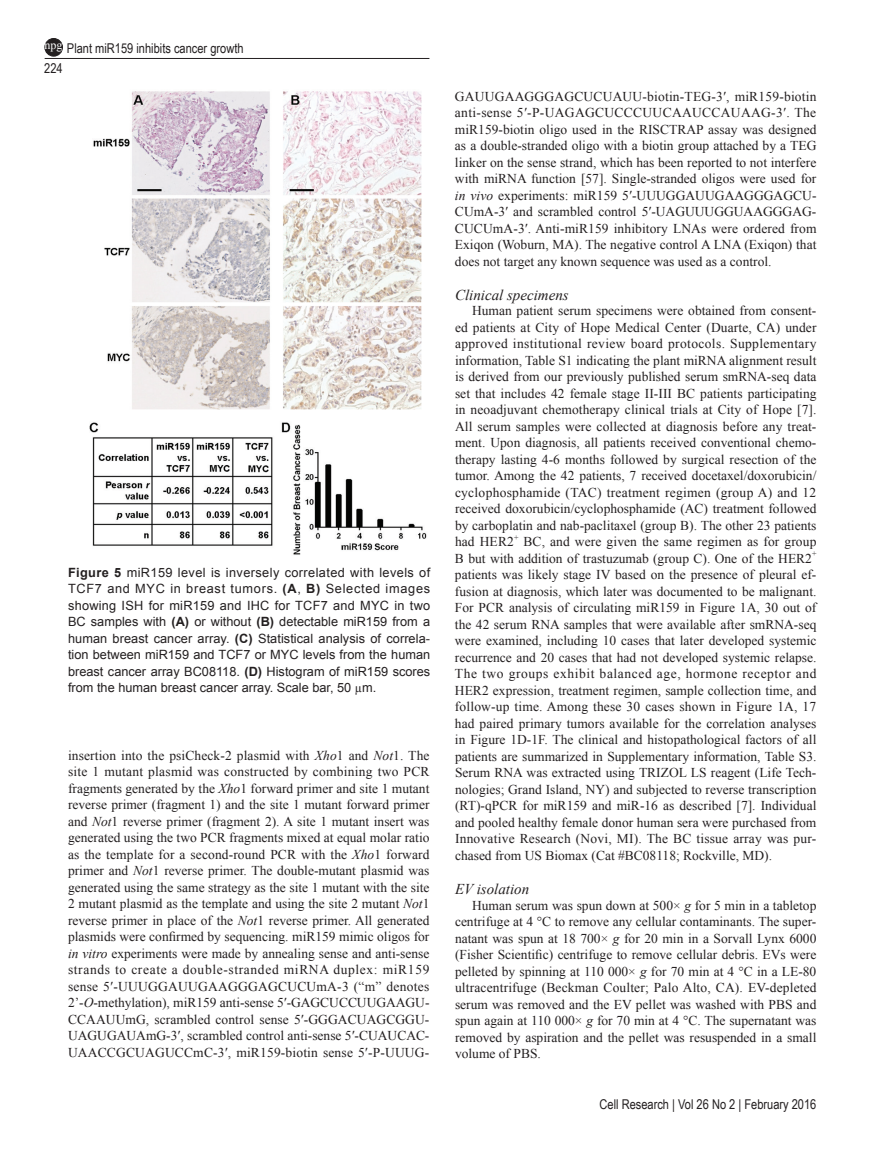
<style>
.page{position:relative;width:893px;height:1170px;background:#fff}
.page>*{position:absolute;margin:0;border:0;box-sizing:border-box;transform-origin:0 0}
.t1{font:italic 15px "Times New Roman";color:#231f20}
.t2{font:13.5px/16.5px "Times New Roman";color:#231f20;text-align:justify}
.t3{font:13.5px "Arial Narrow";color:#231f20}
.t4{font:12.75px/16.5px "Arial";color:#231f20;text-align:justify}
.t5{font:12px "Times New Roman";color:#fff}
.t6{font:7.8px "Times New Roman";color:#231f20}
.s1{font-weight:700}
.s2{font-family:"Times New Roman"}
.s3{font-style:italic}
</style>
<div class="page">
<hr style="left:45px;top:58px;width:384px;height:1px;background:#231f20">
<div style="left:45px;top:38px;width:17px;height:18px;background:#231f20;border-radius:50%"></div>
<div style="left:45px;top:38px;width:18px;height:18px;border:1px solid #231f20;border-radius:50%"></div>
<img style="left:89px;top:91px;width:338px;height:464px">
<p class="t3" style="left:67px;top:39px;width:178px">Plant miR159 inhibits cancer growth</p>
<p class="t5" style="left:45px;top:37px;width:20px">npg</p>
<p class="t3" style="left:44px;top:58px;width:20px">224</p>
<p class="t4" style="left:68px;top:564px;width:364px"><span class="s1">Figure 5</span> miR159 level is inversely correlated with levels of TCF7 and MYC in breast tumors. <span class="s1">(A</span>, <span class="s1">B)</span> Selected images showing ISH for miR159 and IHC for TCF7 and MYC in two BC samples with <span class="s1">(A)</span> or without <span class="s1">(B)</span> detectable miR159 from a human breast cancer array. <span class="s1">(C)</span> Statistical analysis of correla&shy;tion between miR159 and TCF7 or MYC levels from the human breast cancer array BC08118. <span class="s1">(D)</span> Histogram of miR159 scores from the human breast cancer array. Scale bar, 50 <span class="s2">µ</span>m.</p>
<p class="t2" style="left:68px;top:746px;width:363px">insertion into the psiCheck-2 plasmid with <span class="s3">Xho</span>1 and <span class="s3">Not</span>1. The site 1 mutant plasmid was constructed by combining two PCR fragments generated by the <span class="s3">Xho</span>1 forward primer and site 1 mutant reverse primer (fragment 1) and the site 1 mutant forward primer and <span class="s3">Not</span>1 reverse primer (fragment 2). A site 1 mutant insert was generated using the two PCR fragments mixed at equal molar ratio as the template for a second-round PCR with the <span class="s3">Xho</span>1 forward primer and <span class="s3">Not</span>1 reverse primer. The double-mutant plasmid was generated using the same strategy as the site 1 mutant with the site 2 mutant plasmid as the template and using the site 2 mutant <span class="s3">Not</span>1 reverse primer in place of the <span class="s3">Not</span>1 reverse primer. All generated plasmids were confirmed by sequencing. miR159 mimic oligos for <span class="s3">in vitro</span> experiments were made by annealing sense and anti-sense strands to create a double-stranded miRNA duplex: miR159 sense 5′-UUUGGAUUGAAGGGAGCUCUmA-3 (“m” denotes 2’-<span class="s3">O</span>-methylation), miR159 anti-sense 5′-GAGCUCCUUGAAGU-CCAAUUmG, scrambled control sense 5′-GGGACUAGCGGU-UAGUGAUAmG-3′, scrambled control anti-sense 5′-CUAUCAC-UAACCGCUAGUCCmC-3′, miR159-biotin sense 5′-P-UUUG-</p>
<p class="t2" style="left:455px;top:87px;width:363px">GAUUGAAGGGAGCUCUAUU-biotin-TEG-3′, miR159-biotin anti-sense 5′-P-UAGAGCUCCCUUCAAUCCAUAAG-3′. The miR159-biotin oligo used in the RISCTRAP assay was designed as a double-stranded oligo with a biotin group attached by a TEG linker on the sense strand, which has been reported to not interfere with miRNA function [57]. Single-stranded oligos were used for <span class="s3">in vivo</span> experiments: miR159 5′-UUUGGAUUGAAGGGAGCU-CUmA-3′ and scrambled control 5′-UAGUUUGGUAAGGGAG-CUCUmA-3′. Anti-miR159 inhibitory LNAs were ordered from Exiqon (Woburn, MA). The negative control A LNA (Exiqon) that does not target any known sequence was used as a control.</p>
<p class="t1" style="left:455px;top:284px;width:115px">Clinical specimens</p>
<p class="t2" style="left:455px;top:302px;width:363px;text-indent:17px">Human patient serum specimens were obtained from consent&shy;ed patients at City of Hope Medical Center (Duarte, CA) under approved institutional review board protocols. Supplementary information, Table S1 indicating the plant miRNA alignment result is derived from our previously published serum smRNA-seq data set that includes 42 female stage II-III BC patients participating in neoadjuvant chemotherapy clinical trials at City of Hope [7].<br>All serum samples were collected at diagnosis before any treat&shy;ment. Upon diagnosis, all patients received conventional chemo&shy;therapy lasting 4-6 months followed by surgical resection of the tumor. Among the 42 patients, 7 received docetaxel/doxorubicin/ cyclophosphamide (TAC) treatment regimen (group A) and 12 received doxorubicin/cyclophosphamide (AC) treatment followed by carboplatin and nab-paclitaxel (group B). The other 23 patients had HER2</p>
<p class="t6" style="left:514px;top:532px;width:6px">+</p>
<p class="t2" style="left:455px;top:533px;width:363px;text-indent:68px">BC, and were given the same regimen as for group<br>B but with addition of trastuzumab (group C). One of the HER2</p>
<p class="t6" style="left:812px;top:548px;width:6px">+</p>
<p class="t2" style="left:455px;top:566px;width:363px">patients was likely stage IV based on the presence of pleural ef&shy;fusion at diagnosis, which later was documented to be malignant.<br>For PCR analysis of circulating miR159 in Figure 1A, 30 out of the 42 serum RNA samples that were available after smRNA-seq were examined, including 10 cases that later developed systemic recurrence and 20 cases that had not developed systemic relapse.<br>The two groups exhibit balanced age, hormone receptor and HER2 expression, treatment regimen, sample collection time, and follow-up time. Among these 30 cases shown in Figure 1A, 17 had paired primary tumors available for the correlation analyses in Figure 1D-1F. The clinical and histopathological factors of all patients are summarized in Supplementary information, Table S3.<br>Serum RNA was extracted using TRIZOL LS reagent (Life Tech&shy;nologies; Grand Island, NY) and subjected to reverse transcription (RT)-qPCR for miR159 and miR-16 as described [7]. Individual and pooled healthy female donor human sera were purchased from Innovative Research (Novi, MI). The BC tissue array was pur&shy;chased from US Biomax (Cat #BC08118; Rockville, MD).</p>
<p class="t1" style="left:455px;top:878px;width:76px">EV isolation</p>
<p class="t2" style="left:455px;top:896px;width:363px;text-indent:17px">Human serum was spun down at 500× <span class="s3">g</span> for 5 min in a tabletop centrifuge at 4 °C to remove any cellular contaminants. The super&shy;natant was spun at 18 700× <span class="s3">g</span> for 20 min in a Sorvall Lynx 6000 (Fisher Scientific) centrifuge to remove cellular debris. EVs were pelleted by spinning at 110 000× <span class="s3">g</span> for 70 min at 4 °C in a LE-80 ultracentrifuge (Beckman Coulter; Palo Alto, CA). EV-depleted serum was removed and the EV pellet was washed with PBS and spun again at 110 000× <span class="s3">g</span> for 70 min at 4 °C. The supernatant was removed by aspiration and the pellet was resuspended in a small volume of PBS.</p>
<p class="t3" style="left:600px;top:1094px;width:218px">Cell Research | Vol 26 No 2 | February 2016</p>
</div>
